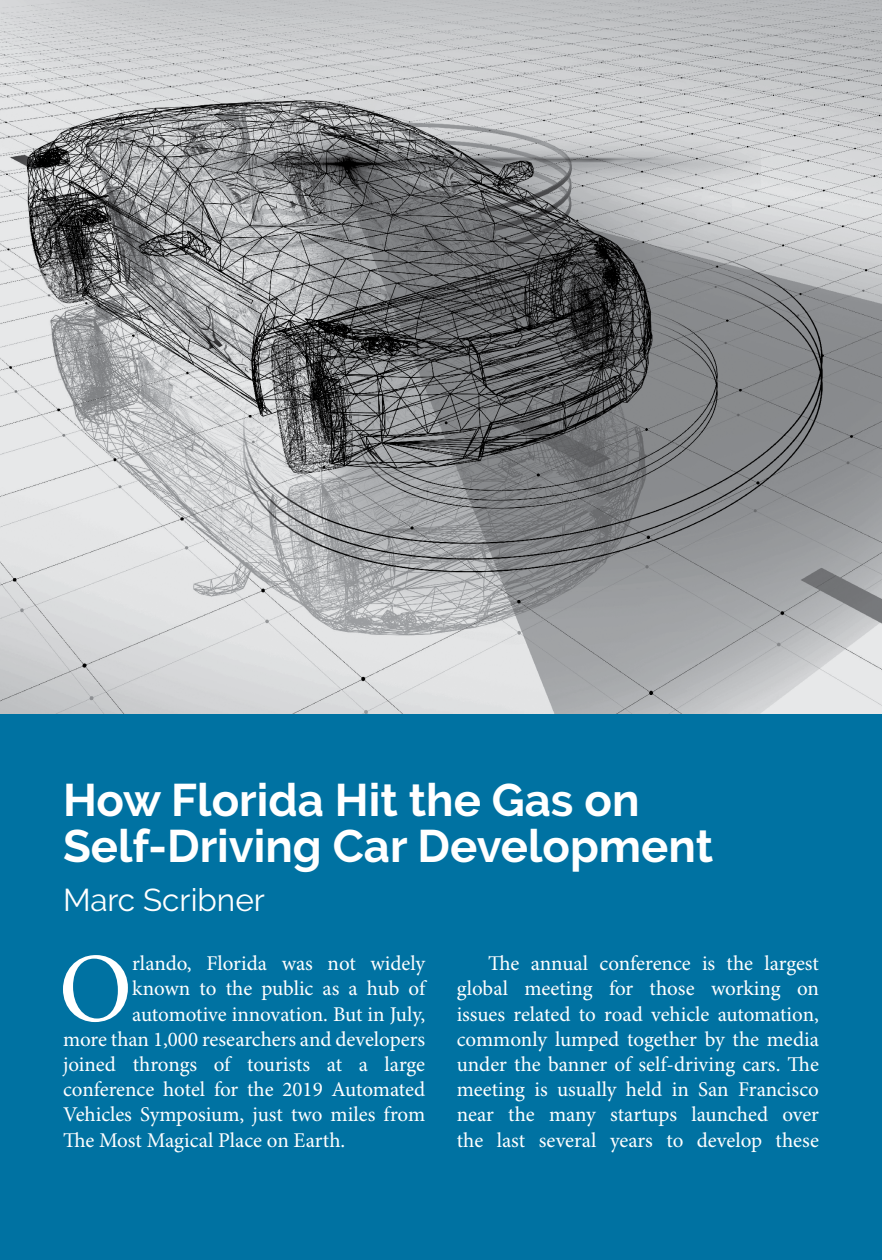
<style>
.page{position:relative;width:882px;height:1260px;background:#fff}
.page>*{position:absolute;margin:0;border:0;box-sizing:border-box;transform-origin:0 0}
.Body_First_P{font:98.52px "Minion Pro";color:#fff}
.Headline{font:700 45.5px/45.5px "Raleway";color:#fff}
.Byline{font:31.5px "Raleway";color:#fff}
.Body_Indent{font:21px/25.2px "Minion Pro";letter-spacing:-.005em;color:#fff;text-align:justify}
.Body_First_P-2{font:21px "Minion Pro";letter-spacing:-.005em;color:#fff}
</style>
<div class="page">
<div style="left:0;top:714px;width:882px;height:546px;background:#0072a2"></div>
<img style="left:0;top:0;width:882px;height:714px">
<p class="Headline" style="left:63px;top:778px;width:652px">How Florida Hit the Gas on<br>Self-Driving Car Development</p>
<p class="Byline" style="left:63px;top:881px;width:203px">Marc Scribner</p>
<p class="Body_First_P" style="left:59px;top:930px;width:75px">O</p>
<p class="Body_First_P-2" style="left:132px;top:951px;width:295px">rlando, Florida was not widely</p>
<p class="Body_First_P-2" style="left:132px;top:976px;width:294px">known to the public as a hub of</p>
<p class="Body_First_P-2" style="left:132px;top:1001px;width:295px">automotive innovation. But in July,</p>
<p class="Body_First_P-2" style="left:63px;top:1027px;width:364px">more than 1,000 researchers and developers</p>
<p class="Body_First_P-2" style="left:63px;top:1052px;width:364px">joined throngs of tourists at a large</p>
<p class="Body_First_P-2" style="left:63px;top:1077px;width:364px">conference hotel for the 2019 Automated</p>
<p class="Body_First_P-2" style="left:63px;top:1102px;width:364px">Vehicles Symposium, just two miles from</p>
<p class="Body_First_P-2" style="left:63px;top:1127px;width:284px">The Most Magical Place on Earth.</p>
<p class="Body_Indent" style="left:457px;top:952px;width:364px;text-indent:32px">The annual conference is the largest global meeting for those working on issues related to road vehicle automation, commonly lumped together by the media under the banner of self-driving cars. The meeting is usually held in San Francisco near the many startups launched over the last several years to develop these</p>
</div>
